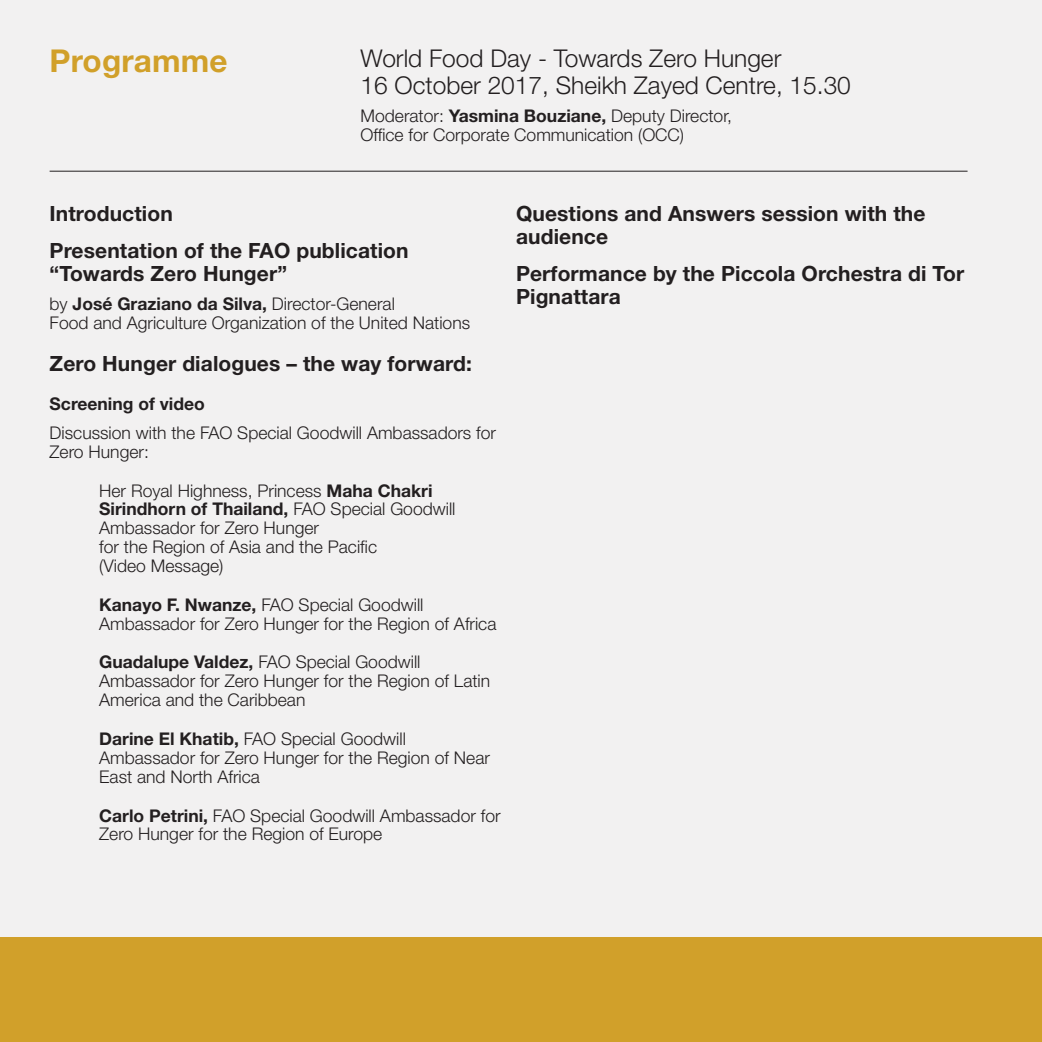
<style>
.page{position:relative;width:1042px;height:1042px;background:#f2f1f1}
.page>*{position:absolute;margin:0;border:0;box-sizing:border-box;transform-origin:0 0}
.Titolo_grande{font:700 31.5px "Helvetica Neue LT Std";letter-spacing:.005em;color:#d1a02a}
.titolo_WFD{font:300 24.5px/26.4px "Helvetica Neue LT Std";color:#231f20}
.titolo_punto_di_prog{font:700 21px/22.6px "Helvetica Neue LT Std";letter-spacing:.005em;color:#231f20}
.Testo_Helvetica{font:700 21px "Helvetica Neue LT Std";letter-spacing:.005em;color:#231f20}
.Testo_Helvetica-2{font:300 17.5px/18.9px "Helvetica Neue LT Std";color:#231f20}
.Testo_Helvetica-3{font:700 17.5px "Helvetica Neue LT Std";color:#231f20}
.s1{font-weight:700}
</style>
<div class="page">
<div style="left:0;top:938px;width:1042px;height:104px;background:#d1a02a"></div>
<hr style="left:50px;top:171px;width:917px;height:1px;background:#231f20">
<p class="Titolo_grande" style="left:50px;top:41px;width:179px">Programme</p>
<p class="titolo_WFD" style="left:360px;top:45px;width:492px">World Food Day - Towards Zero Hunger<br>16 October 2017, Sheikh Zayed Centre, 15.30</p>
<p class="Testo_Helvetica-2" style="left:360px;top:106px;width:373px">Moderator: <span class="s1">Yasmina Bouziane,</span> Deputy Director,<br>Office for Corporate Communication (OCC)</p>
<p class="titolo_punto_di_prog" style="left:50px;top:202px;width:125px">Introduction</p>
<p class="titolo_punto_di_prog" style="left:50px;top:239px;width:360px">Presentation of the FAO publication “Towards Zero Hunger”</p>
<p class="Testo_Helvetica-2" style="left:50px;top:294px;width:422px">by <span class="s1">José Graziano da Silva,</span> Director-General<br>Food and Agriculture Organization of the United Nations</p>
<p class="Testo_Helvetica" style="left:50px;top:351px;width:424px">Zero Hunger dialogues – the way forward:</p>
<p class="Testo_Helvetica-3" style="left:50px;top:393px;width:157px">Screening of video</p>
<p class="Testo_Helvetica-2" style="left:50px;top:423px;width:448px">Discussion with the FAO Special Goodwill Ambassadors for<br>Zero Hunger:</p>
<p class="Testo_Helvetica-2" style="left:99px;top:480px;width:358px">Her Royal Highness, Princess <span class="s1">Maha Chakri Sirindhorn of Thailand,</span> FAO Special Goodwill Ambassador for Zero Hunger<br>for the Region of Asia and the Pacific<br>(Video Message)</p>
<p class="Testo_Helvetica-2" style="left:99px;top:595px;width:399px"><span class="s1">Kanayo F. Nwanze,</span> FAO Special Goodwill<br>Ambassador for Zero Hunger for the Region of Africa</p>
<p class="Testo_Helvetica-2" style="left:99px;top:652px;width:392px"><span class="s1">Guadalupe Valdez,</span> FAO Special Goodwill<br>Ambassador for Zero Hunger for the Region of Latin<br>America and the Caribbean</p>
<p class="Testo_Helvetica-2" style="left:99px;top:729px;width:392px"><span class="s1">Darine El Khatib,</span> FAO Special Goodwill<br>Ambassador for Zero Hunger for the Region of Near<br>East and North Africa</p>
<p class="Testo_Helvetica-2" style="left:99px;top:805px;width:403px"><span class="s1">Carlo Petrini,</span> FAO Special Goodwill Ambassador for<br>Zero Hunger for the Region of Europe</p>
<p class="titolo_punto_di_prog" style="left:516px;top:202px;width:411px">Questions and Answers session with the audience</p>
<p class="titolo_punto_di_prog" style="left:516px;top:262px;width:450px">Performance by the Piccola Orchestra di Tor<br>Pignattara</p>
</div>
